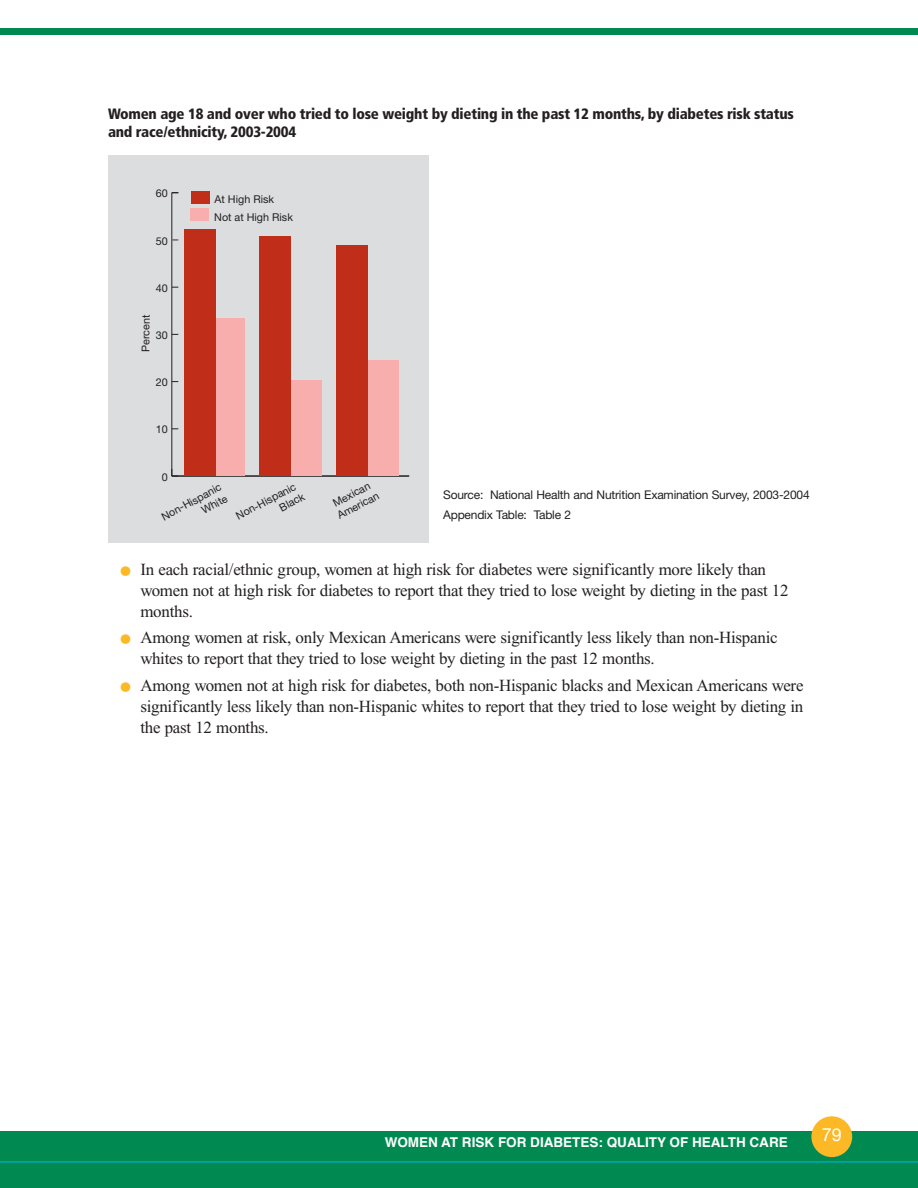
<style>
.page{position:relative;width:918px;height:1188px;background:#fff}
.page>*{position:absolute;margin:0;border:0;box-sizing:border-box;transform-origin:0 0}
.t1{font:18px "Helvetica Neue";color:#fff}
.t2{font:16.95px/21px "Times New Roman";letter-spacing:-.015em;color:#231f20}
.t3{font:900 condensed 15px/18px "Frutiger";letter-spacing:-.015em;color:#231f20}
.t4{font:700 13.5px "Helvetica";color:#fff}
.t5{font:12px/20.4px "Helvetica Neue";letter-spacing:-.015em;color:#231f20}
.t6{font:10.8px/12.9px "Helvetica Neue";color:#231f20;text-align:right}
.s1{font-size:39px;color:#fcb825}
</style>
<div class="page">
<div style="left:0;top:29px;width:918px;height:6px;background:#008a52"></div>
<div style="left:0;top:1131px;width:918px;height:57px;background:#008a52"></div>
<hr style="left:0;top:1161px;width:918px;height:2px;background:#00a8b9">
<div style="left:108px;top:155px;width:320px;height:388px;background:#dcdddf"></div>
<hr style="left:172px;top:476px;width:237px;height:1px;background:#231f20">
<svg style="left:172px;top:193px;width:1px;height:283px"></svg>
<hr style="left:171px;top:193px;width:1px;height:283px;background:#231f20">
<div style="left:214px;top:319px;width:31px;height:157px;background:#f8aead"></div>
<div style="left:290px;top:380px;width:32px;height:96px;background:#f8aead"></div>
<div style="left:367px;top:361px;width:31px;height:115px;background:#f8aead"></div>
<div style="left:184px;top:229px;width:31px;height:247px;background:#c02d19"></div>
<div style="left:260px;top:236px;width:31px;height:240px;background:#c02d19"></div>
<div style="left:336px;top:246px;width:31px;height:230px;background:#c02d19"></div>
<div style="left:191px;top:191px;width:19px;height:13px;background:#c02d19"></div>
<div style="left:191px;top:209px;width:18px;height:12px;background:#f8aead"></div>
<div style="left:811px;top:1116px;width:41px;height:41px;background:#fcb825;border-radius:50%"></div>
<p class="t3" style="left:108px;top:106px;width:687px">Women age 18 and over who tried to lose weight by dieting in the past 12 months, by diabetes risk status and race/ethnicity, 2003-2004</p>
<p class="t6" style="left:156px;top:188px;width:13px">60</p>
<p class="t6" style="left:156px;top:235px;width:13px">50</p>
<p class="t6" style="left:156px;top:282px;width:13px">40</p>
<p class="t6" style="left:140px;top:352px;width:39px;rotate:-90deg">Percent</p>
<p class="t6" style="left:156px;top:330px;width:13px">30</p>
<p class="t6" style="left:156px;top:377px;width:13px">20</p>
<p class="t6" style="left:156px;top:424px;width:13px">10</p>
<p class="t6" style="left:162px;top:471px;width:7px">0</p>
<p class="t6" style="left:215px;top:194px;width:61px">At High Risk</p>
<p class="t6" style="left:214px;top:212px;width:80px">Not at High Risk</p>
<p class="t6" style="left:160px;top:513px;width:68px;rotate:-28deg">Non-Hispanic<br>White</p>
<p class="t6" style="left:234px;top:512px;width:71px;rotate:-28deg">Non-Hispanic<br>Black</p>
<p class="t6" style="left:329px;top:500px;width:47px;text-align:left;rotate:-28deg">Mexican<br>American</p>
<p class="t5" style="left:443px;top:485px;width:368px">Source: National Health and Nutrition Examination Survey, 2003-2004<br>Appendix Table: Table 2</p>
<p class="t2" style="left:140px;top:560px;width:650px;text-indent:-22px"><span class="s1">•</span> In each racial/ethnic group, women at high risk for diabetes were significantly more likely than women not at high risk for diabetes to report that they tried to lose weight by dieting in the past 12 months.</p>
<p class="t2" style="left:140px;top:629px;width:639px;text-indent:-22px"><span class="s1">•</span> Among women at risk, only Mexican Americans were significantly less likely than non-Hispanic whites to report that they tried to lose weight by dieting in the past 12 months.</p>
<p class="t2" style="left:140px;top:676px;width:665px;text-align:justify;text-indent:-22px"><span class="s1">•</span> Among women not at high risk for diabetes, both non-Hispanic blacks and Mexican Americans were significantly less likely than non-Hispanic whites to report that they tried to lose weight by dieting in the past 12 months.</p>
<p class="t4" style="left:385px;top:1136px;width:405px">WOMEN AT RISK FOR DIABETES: QUALITY OF HEALTH CARE</p>
<p class="t1" style="left:822px;top:1124px;width:22px">79</p>
</div>
